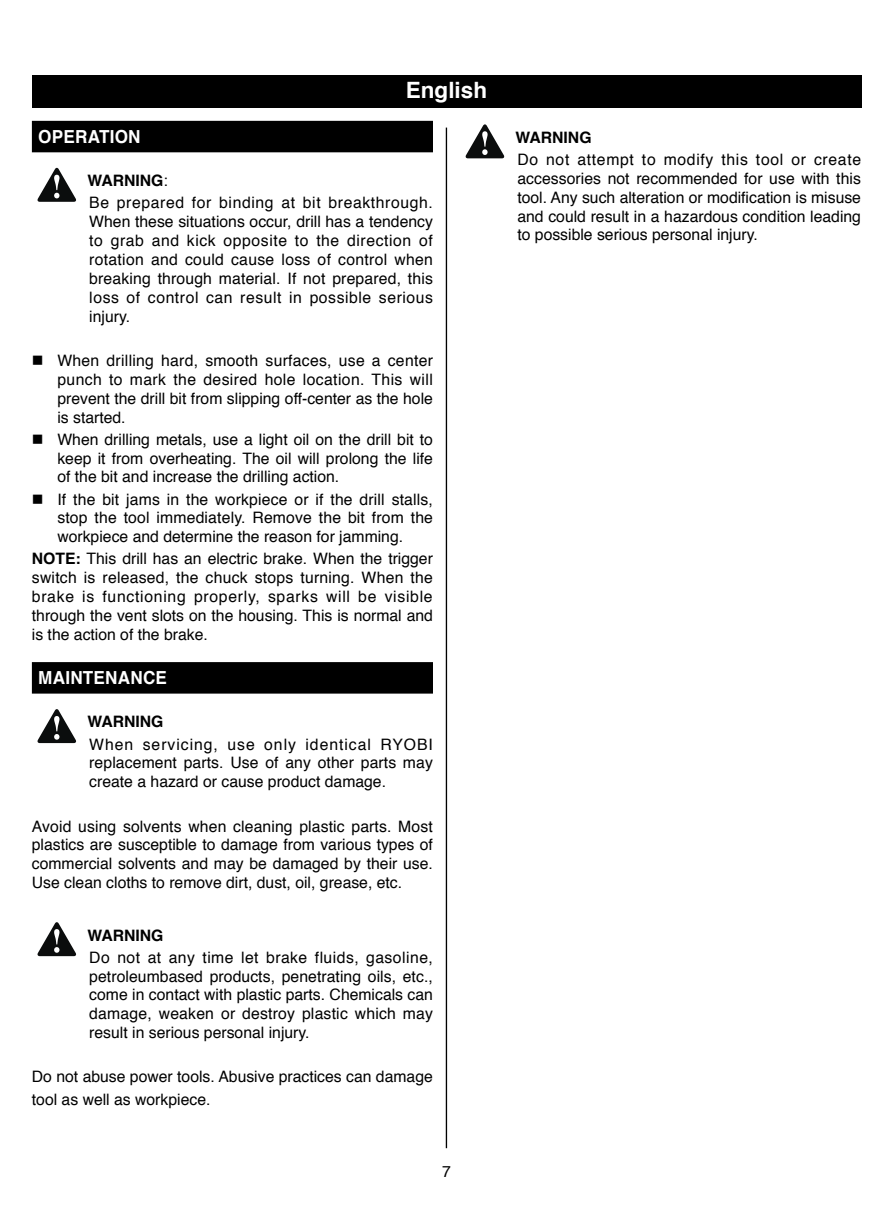
<style>
.page{position:relative;width:893px;height:1212px;background:#fff}
.page>*{position:absolute;margin:0;border:0;box-sizing:border-box;transform-origin:0 0}
.t1{font:700 22.5px "Helvetica";color:#fff}
.t2{font:700 18px "Helvetica";letter-spacing:.015em;color:#fff;scale:.95 1}
.t3{font:15.75px/18.9px "Helvetica";color:#000;text-align:justify}
.t4{font:15.75px/22.1px "Helvetica";letter-spacing:.04em;color:#000}
.t5{font:700 15.75px "Helvetica";color:#000}
.s1{font-weight:700}
</style>
<div class="page">
<hr style="left:446px;top:128px;width:1px;height:1020px;background:#000">
<div style="left:32px;top:75px;width:829px;height:33px;background:#000"></div>
<div style="left:32px;top:121px;width:401px;height:31px;background:#000"></div>
<div style="left:32px;top:662px;width:401px;height:32px;background:#000"></div>
<svg style="left:37px;top:167px;width:39px;height:35px"></svg>
<svg style="left:37px;top:709px;width:40px;height:34px"></svg>
<svg style="left:37px;top:922px;width:40px;height:34px"></svg>
<svg style="left:465px;top:124px;width:40px;height:34px"></svg>
<h1 class="t1" style="left:406px;top:72px;width:83px">English</h1>
<p class="t2" style="left:38px;top:122px;width:109px">OPERATION</p>
<p class="t4" style="left:87px;top:170px;width:347px"><span class="s1">WARNING</span>:<br>Be prepared for binding at bit breakthrough.</p>
<p class="t3" style="left:89px;top:213px;width:345px">When these situations occur, drill has a tendency to grab and kick opposite to the direction of rotation and could cause loss of control when breaking through material. If not prepared, this loss of control can result in possible serious injury.</p>
<p class="t3" style="left:57px;top:351px;width:377px;text-indent:-26px">■ When drilling hard, smooth surfaces, use a center punch to mark the desired hole location. This will prevent the drill bit from slipping off-center as the hole is started.</p>
<p class="t3" style="left:57px;top:430px;width:377px;text-indent:-26px">■ When drilling metals, use a light oil on the drill bit to keep it from overheating. The oil will prolong the life of the bit and increase the drilling action.</p>
<p class="t3" style="left:57px;top:490px;width:377px;text-indent:-26px">■ If the bit jams in the workpiece or if the drill stalls, stop the tool immediately. Remove the bit from the workpiece and determine the reason for jamming.</p>
<p class="t3" style="left:32px;top:550px;width:403px"><span class="s1">NOTE:</span> This drill has an electric brake. When the trigger switch is released, the chuck stops turning. When the brake is functioning properly, sparks will be visible through the vent slots on the housing. This is normal and is the action of the brake.</p>
<p class="t2" style="left:38px;top:663px;width:137px">MAINTENANCE</p>
<p class="t5" style="left:87px;top:709px;width:78px">WARNING</p>
<p class="t3" style="left:89px;top:735px;width:345px">When servicing, use only identical RYOBI replacement parts. Use of any other parts may create a hazard or cause product damage.</p>
<p class="t3" style="left:32px;top:817px;width:403px">Avoid using solvents when cleaning plastic parts. Most plastics are susceptible to damage from various types of commercial solvents and may be damaged by their use.<br>Use clean cloths to remove dirt, dust, oil, grease, etc.</p>
<p class="t5" style="left:87px;top:922px;width:78px">WARNING</p>
<p class="t3" style="left:89px;top:948px;width:345px">Do not at any time let brake fluids, gasoline, petroleumbased products, penetrating oils, etc., come in contact with plastic parts. Chemicals can damage, weaken or destroy plastic which may result in serious personal injury.</p>
<p class="t3" style="left:32px;top:1066px;width:402px;line-height:22.1px">Do not abuse power tools. Abusive practices can damage tool as well as workpiece.</p>
<p class="t3" style="left:442px;top:1163px;width:10px">7</p>
<p class="t5" style="left:515px;top:124px;width:78px">WARNING</p>
<p class="t3" style="left:517px;top:150px;width:345px">Do not attempt to modify this tool or create accessories not recommended for use with this tool. Any such alteration or modification is misuse and could result in a hazardous condition leading to possible serious personal injury.</p>
</div>
